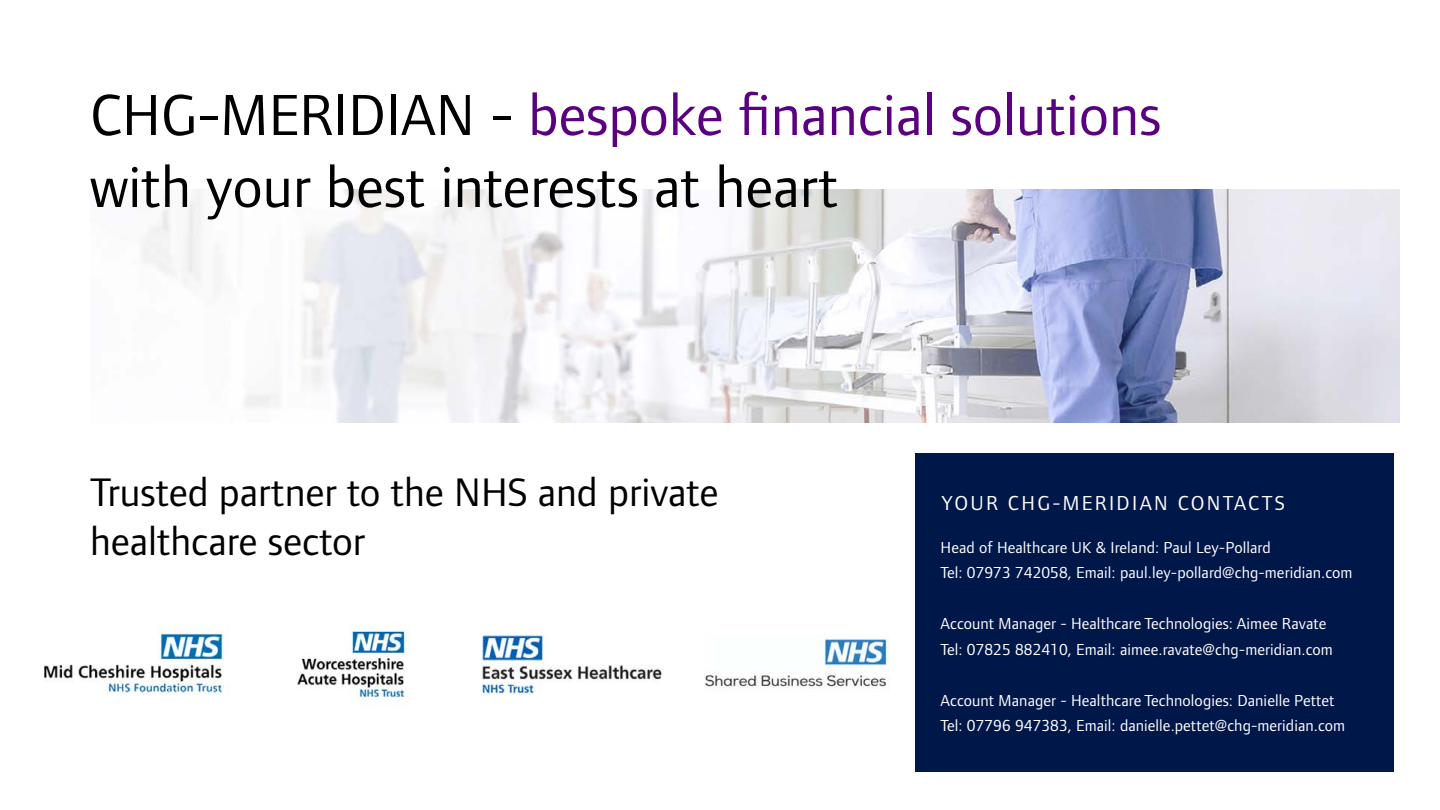
<style>
.page{position:relative;width:1440px;height:810px;background:#fff}
.page>*{position:absolute;margin:0;border:0;box-sizing:border-box;transform-origin:0 0}
.t1{font:60px/72px "Foundry Form Sans OT2";color:#000}
.t2{font:41.25px/49.5px "Foundry Form Sans OT2";color:#000}
.t3{font:21px "Foundry Form Sans OT2";letter-spacing:.11em;color:#fff}
.t4{font:16.5px/25.5px "Foundry Form Sans OT2";letter-spacing:.005em;color:#fff}
.s1{color:#5a0080}
</style>
<div class="page">
<img style="left:142px;top:190px;width:1258px;height:233px">
<div style="left:915px;top:453px;width:479px;height:318px;background:#00174a"></div>
<img style="left:44px;top:623px;width:846px;height:83px">
<h1 class="t1" style="left:90px;top:75px;width:1073px">CHG-MERIDIAN - <span class="s1">bespoke financial solutions </span>with your best interests at heart</h1>
<h2 class="t2" style="left:90px;top:465px;width:630px">Trusted partner to the NHS and private healthcare sector</h2>
<p class="t3" style="left:942px;top:488px;width:345px">YOUR CHG-MERIDIAN CONTACTS</p>
<p class="t4" style="left:941px;top:534px;width:413px">Head of Healthcare UK &amp; Ireland: Paul Ley-Pollard<br>Tel: 07973 742058, Email: paul.ley-pollard@chg-meridian.com</p>
<p class="t4" style="left:941px;top:610px;width:394px">Account Manager - Healthcare Technologies: Aimee Ravate<br>Tel: 07825 882410, Email: aimee.ravate@chg-meridian.com</p>
<p class="t4" style="left:941px;top:686px;width:406px">Account Manager - Healthcare Technologies: Danielle Pettet<br>Tel: 07796 947383, Email: danielle.pettet@chg-meridian.com</p>
</div>
